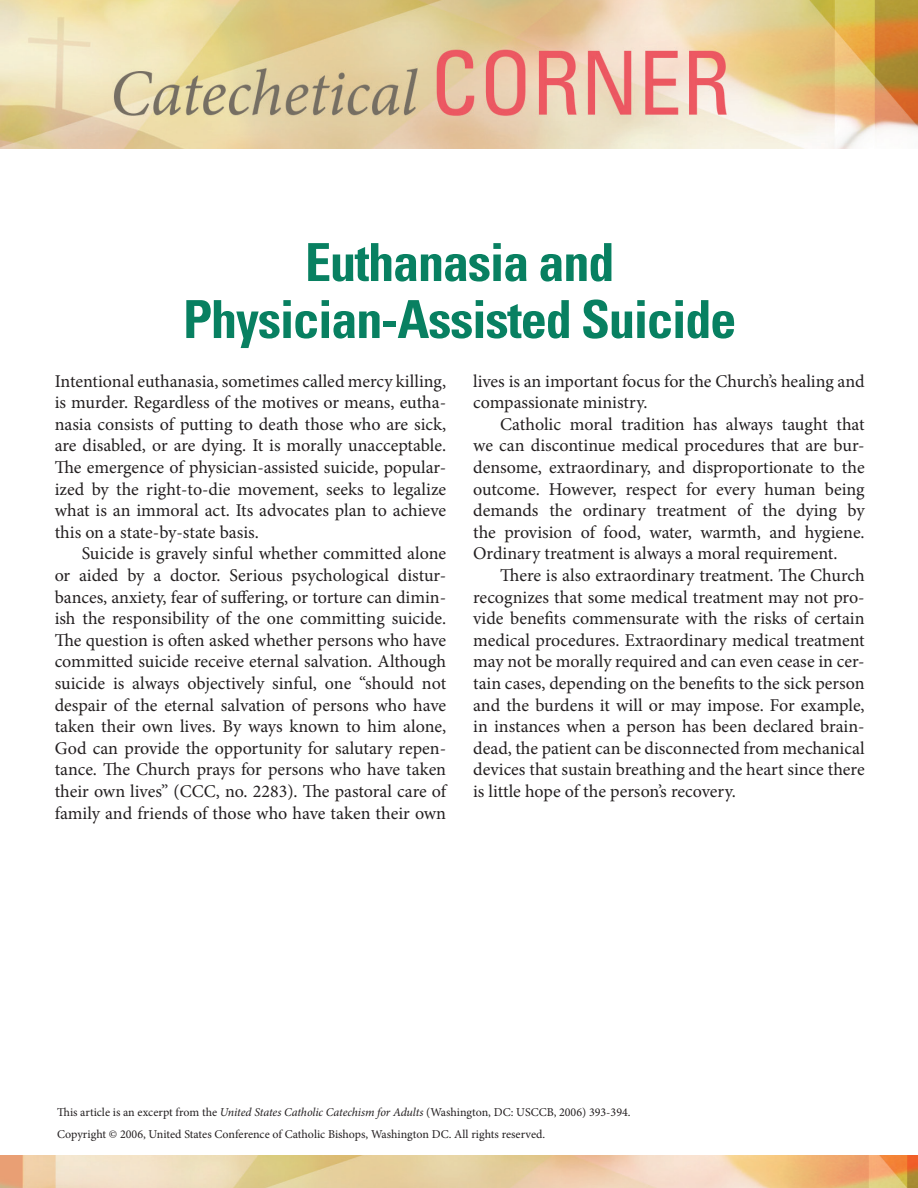
<style>
.page{position:relative;width:918px;height:1188px;background:#fff}
.page>*{position:absolute;margin:0;border:0;box-sizing:border-box;transform-origin:0 0}
.t1{font:700 condensed 52.5px/57px "Univers LT Std";letter-spacing:-.025em;color:#088061;text-align:center}
.t2{font:18px/21.6px "Minion Pro";letter-spacing:-.005em;color:#231f20;text-align:justify}
.t3{font:12px/21.8px "Minion Pro";color:#231f20}
.s1{font-style:italic}
</style>
<div class="page">
<img style="left:0;top:1156px;width:918px;height:32px">
<img style="left:0;top:0;width:918px;height:148px">
<h1 class="t1" style="left:183px;top:234px;width:555px">Euthanasia and<br>Physician-Assisted Suicide</h1>
<p class="t2" style="left:55px;top:370px;width:393px">Intentional euthanasia, sometimes called mercy killing, is murder. Regardless of the motives or means, eutha&shy;nasia consists of putting to death those who are sick, are disabled, or are dying. It is morally unacceptable.<br>The emergence of physician-assisted suicide, popular&shy;ized by the right-to-die movement, seeks to legalize what is an immoral act. Its advocates plan to achieve this on a state-by-state basis.</p>
<p class="t2" style="left:55px;top:543px;width:393px;text-indent:27px">Suicide is gravely sinful whether committed alone or aided by a doctor. Serious psychological distur&shy;bances, anxiety, fear of suffering, or torture can dimin&shy;ish the responsibility of the one committing suicide.<br>The question is often asked whether persons who have committed suicide receive eternal salvation. Although suicide is always objectively sinful, one “should not despair of the eternal salvation of persons who have taken their own lives. By ways known to him alone, God can provide the opportunity for salutary repen&shy;tance. The Church prays for persons who have taken their own lives” (CCC, no. 2283). The pastoral care of family and friends of those who have taken their own</p>
<p class="t2" style="left:473px;top:370px;width:393px">lives is an important focus for the Church’s healing and compassionate ministry.</p>
<p class="t2" style="left:473px;top:413px;width:393px;text-indent:27px">Catholic moral tradition has always taught that we can discontinue medical procedures that are bur&shy;densome, extraordinary, and disproportionate to the outcome. However, respect for every human being demands the ordinary treatment of the dying by the provision of food, water, warmth, and hygiene.<br>Ordinary treatment is always a moral requirement.</p>
<p class="t2" style="left:473px;top:565px;width:393px;text-indent:27px">There is also extraordinary treatment. The Church recognizes that some medical treatment may not pro&shy;vide benefits commensurate with the risks of certain medical procedures. Extraordinary medical treatment may not be morally required and can even cease in cer&shy;tain cases, depending on the benefits to the sick person and the burdens it will or may impose. For example, in instances when a person has been declared brain&shy;dead, the patient can be disconnected from mechanical devices that sustain breathing and the heart since there is little hope of the person’s recovery.</p>
<p class="t3" style="left:57px;top:1102px;width:575px">This article is an excerpt from the <span class="s1">United States Catholic Catechism for Adults</span> (Washington, DC: USCCB, 2006) 393-394.<br>Copyright © 2006, United States Conference of Catholic Bishops, Washington DC. All rights reserved.</p>
</div>
